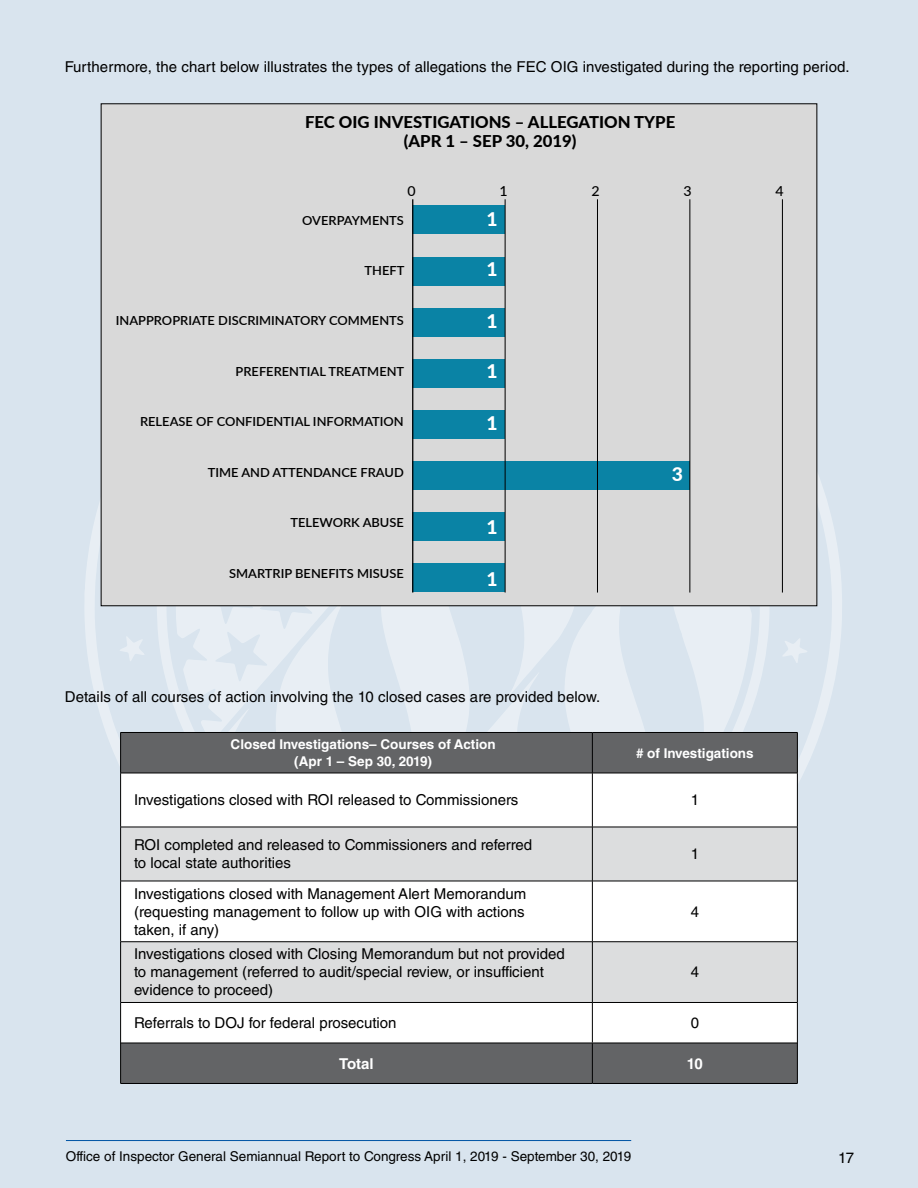
<style>
.page{position:relative;width:918px;height:1188px;background:#fff}
.page>*{position:absolute;margin:0;border:0;box-sizing:border-box;transform-origin:0 0}
.t1{font:800 18.75px "Lato";color:#fff}
.t2{font:800 16.35px/19.5px "Lato";color:#000;text-align:center}
.t3{font:15px/18px "Helvetica LT Std";color:#000}
.t4{font:700 15px "Helvetica LT Std";color:#fff}
.t5{font:500 13.8px "Lato";color:#000}
.t6{font:13.5px "Helvetica LT Std";color:#000}
.t7{font:700 13.5px/16.2px "Helvetica LT Std";color:#fff;text-align:center}
.t8{font:600 12.6px "Lato";color:#000}
</style>
<div class="page">
<div style="left:0;top:1px;width:918px;height:1187px;background:#d9e4ee"></div>
<hr style="left:66px;top:1140px;width:565px;height:1px;background:#0054a4">
<svg style="left:85px;top:229px;width:757px;height:515px"></svg>
<svg style="left:111px;top:606px;width:706px;height:177px"></svg>
<div style="left:101px;top:104px;width:716px;height:502px;background:#d9d9d9"></div>
<div style="left:413px;top:206px;width:92px;height:28px;background:#0a83a5"></div>
<div style="left:413px;top:257px;width:92px;height:28px;background:#0a83a5"></div>
<div style="left:413px;top:308px;width:92px;height:29px;background:#0a83a5"></div>
<div style="left:413px;top:359px;width:92px;height:29px;background:#0a83a5"></div>
<div style="left:413px;top:410px;width:92px;height:29px;background:#0a83a5"></div>
<div style="left:413px;top:461px;width:277px;height:29px;background:#0a83a5"></div>
<div style="left:413px;top:512px;width:92px;height:29px;background:#0a83a5"></div>
<div style="left:413px;top:564px;width:92px;height:28px;background:#0a83a5"></div>
<hr style="left:505px;top:199px;width:1px;height:394px;background:#000">
<hr style="left:597px;top:199px;width:1px;height:394px;background:#000">
<hr style="left:690px;top:199px;width:1px;height:394px;background:#000">
<hr style="left:782px;top:199px;width:1px;height:394px;background:#000">
<hr style="left:412px;top:199px;width:1px;height:394px;background:#000">
<div style="left:121px;top:733px;width:676px;height:350px;background:#636466"></div>
<div style="left:121px;top:774px;width:676px;height:269px;background:#fff"></div>
<svg style="left:121px;top:828px;width:676px;height:174px;fill:#dcddde"></svg>
<hr style="left:120px;top:732px;width:472px;height:1px;background:#000">
<hr style="left:120px;top:733px;width:1px;height:40px;background:#000">
<hr style="left:592px;top:732px;width:206px;height:1px;background:#000">
<hr style="left:592px;top:733px;width:1px;height:40px;background:#000">
<hr style="left:797px;top:733px;width:1px;height:40px;background:#000">
<hr style="left:120px;top:773px;width:472px;height:1px;background:#000">
<hr style="left:120px;top:773px;width:1px;height:54px;background:#000">
<hr style="left:592px;top:773px;width:206px;height:1px;background:#000">
<hr style="left:592px;top:773px;width:1px;height:54px;background:#000">
<hr style="left:797px;top:773px;width:1px;height:54px;background:#000">
<hr style="left:120px;top:827px;width:472px;height:1px;background:#000">
<hr style="left:120px;top:827px;width:1px;height:54px;background:#000">
<hr style="left:592px;top:827px;width:206px;height:1px;background:#000">
<hr style="left:592px;top:827px;width:1px;height:54px;background:#000">
<hr style="left:797px;top:827px;width:1px;height:54px;background:#000">
<hr style="left:120px;top:881px;width:472px;height:1px;background:#000">
<hr style="left:120px;top:881px;width:1px;height:61px;background:#000">
<hr style="left:592px;top:881px;width:206px;height:1px;background:#000">
<hr style="left:592px;top:881px;width:1px;height:61px;background:#000">
<hr style="left:797px;top:881px;width:1px;height:61px;background:#000">
<hr style="left:120px;top:941px;width:472px;height:1px;background:#000">
<hr style="left:120px;top:942px;width:1px;height:60px;background:#000">
<hr style="left:592px;top:941px;width:206px;height:1px;background:#000">
<hr style="left:592px;top:942px;width:1px;height:60px;background:#000">
<hr style="left:797px;top:942px;width:1px;height:60px;background:#000">
<hr style="left:120px;top:1002px;width:472px;height:1px;background:#000">
<hr style="left:120px;top:1003px;width:1px;height:40px;background:#000">
<hr style="left:592px;top:1002px;width:206px;height:1px;background:#000">
<hr style="left:592px;top:1003px;width:1px;height:40px;background:#000">
<hr style="left:797px;top:1003px;width:1px;height:40px;background:#000">
<hr style="left:120px;top:1043px;width:1px;height:40px;background:#000">
<hr style="left:592px;top:1043px;width:1px;height:40px;background:#000">
<hr style="left:797px;top:1043px;width:1px;height:40px;background:#000">
<hr style="left:121px;top:1043px;width:471px;height:1px;background:#000">
<hr style="left:592px;top:1043px;width:205px;height:1px;background:#000">
<hr style="left:120px;top:1083px;width:472px;height:1px;background:#000">
<hr style="left:592px;top:1083px;width:206px;height:1px;background:#000">
<p class="t3" style="left:65px;top:58px;width:786px">Furthermore, the chart below illustrates the types of allegations the FEC OIG investigated during the reporting period.</p>
<p class="t2" style="left:305px;top:111px;width:372px">FEC OIG INVESTIGATIONS – ALLEGATION TYPE (APR 1 – SEP 30, 2019)</p>
<p class="t5" style="left:407px;top:181px;width:10px">0</p>
<p class="t5" style="left:499px;top:181px;width:10px">1</p>
<p class="t5" style="left:591px;top:181px;width:10px">2</p>
<p class="t5" style="left:683px;top:181px;width:10px">3</p>
<p class="t5" style="left:775px;top:181px;width:10px">4</p>
<p class="t8" style="left:302px;top:211px;width:103px">OVERPAYMENTS</p>
<p class="t8" style="left:364px;top:261px;width:41px">THEFT</p>
<p class="t8" style="left:116px;top:312px;width:290px">INAPPROPRIATE DISCRIMINATORY COMMENTS</p>
<p class="t8" style="left:236px;top:362px;width:170px">PREFERENTIAL TREATMENT</p>
<p class="t8" style="left:140px;top:413px;width:265px">RELEASE OF CONFIDENTIAL INFORMATION</p>
<p class="t8" style="left:208px;top:463px;width:198px">TIME AND ATTENDANCE FRAUD</p>
<p class="t8" style="left:290px;top:514px;width:115px">TELEWORK ABUSE</p>
<p class="t8" style="left:229px;top:564px;width:176px">SMARTRIP BENEFITS MISUSE</p>
<p class="t1" style="left:487px;top:205px;width:13px">1</p>
<p class="t1" style="left:487px;top:255px;width:13px">1</p>
<p class="t1" style="left:487px;top:307px;width:13px">1</p>
<p class="t1" style="left:487px;top:357px;width:13px">1</p>
<p class="t1" style="left:487px;top:409px;width:13px">1</p>
<p class="t1" style="left:487px;top:513px;width:13px">1</p>
<p class="t1" style="left:487px;top:565px;width:13px">1</p>
<p class="t1" style="left:672px;top:461px;width:13px">3</p>
<p class="t3" style="left:65px;top:688px;width:537px">Details of all courses of action involving the 10 closed cases are provided below.</p>
<p class="t7" style="left:231px;top:736px;width:267px">Closed Investigations– Courses of Action (Apr 1 – Sep 30, 2019)</p>
<p class="t7" style="left:636px;top:745px;width:119px"># of Investigations</p>
<p class="t3" style="left:134px;top:791px;width:386px">Investigations closed with ROI released to Commissioners</p>
<p class="t3" style="left:691px;top:791px;width:10px">1</p>
<p class="t3" style="left:134px;top:836px;width:400px">ROI completed and released to Commissioners and referred to local state authorities</p>
<p class="t3" style="left:691px;top:845px;width:10px">1</p>
<p class="t3" style="left:134px;top:884px;width:394px;text-align:justify">Investigations closed with Management Alert Memorandum (requesting management to follow up with OIG with actions taken, if any)</p>
<p class="t3" style="left:691px;top:902px;width:10px">4</p>
<p class="t3" style="left:134px;top:945px;width:432px">Investigations closed with Closing Memorandum but not provided to management (referred to audit/special review, or insufficient evidence to proceed)</p>
<p class="t3" style="left:691px;top:963px;width:10px">4</p>
<p class="t3" style="left:134px;top:1014px;width:264px">Referrals to DOJ for federal prosecution</p>
<p class="t3" style="left:691px;top:1014px;width:10px">0</p>
<p class="t4" style="left:339px;top:1054px;width:36px">Total</p>
<p class="t4" style="left:687px;top:1054px;width:17px">10</p>
<p class="t6" style="left:66px;top:1148px;width:567px">Office of Inspector General Semiannual Report to Congress April 1, 2019 - September 30, 2019</p>
<p class="t3" style="left:838px;top:1148px;width:18px">17</p>
</div>
